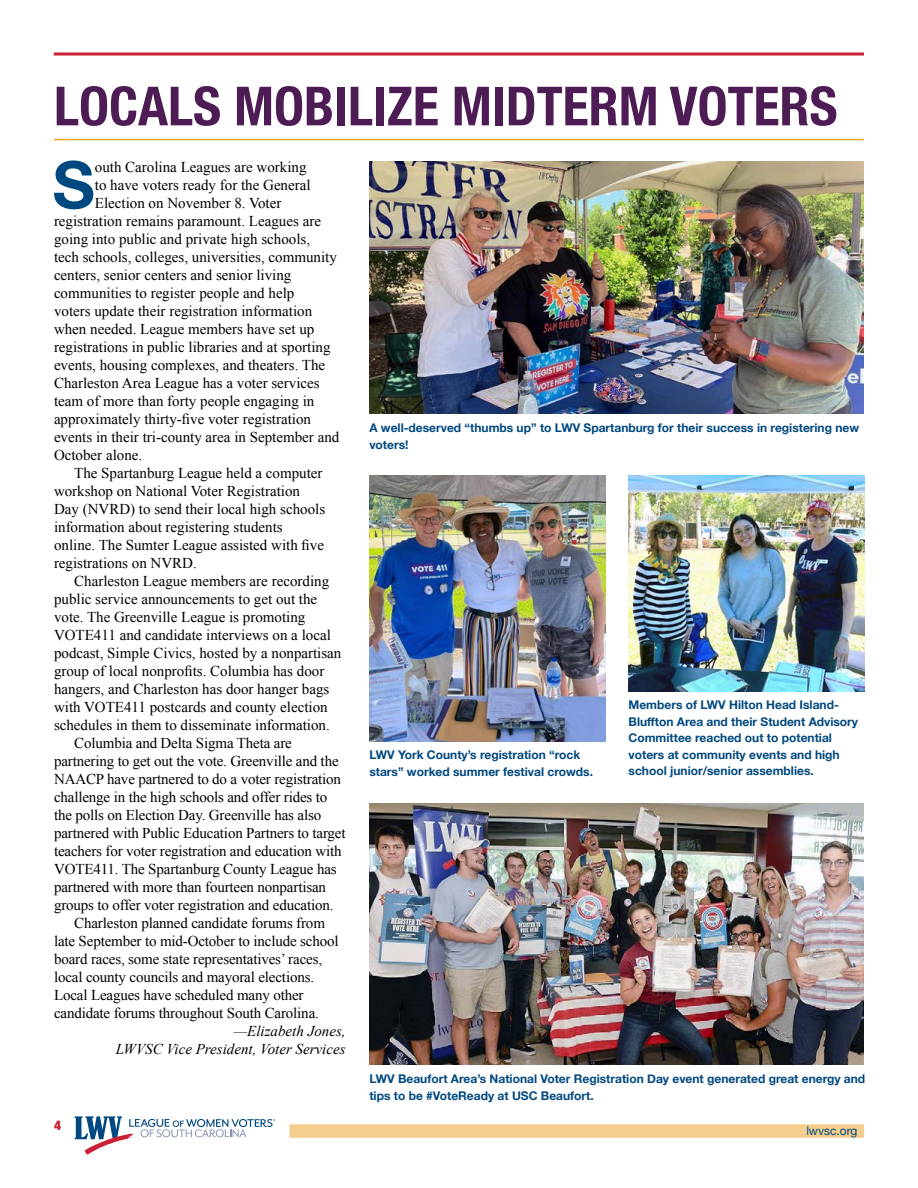
<style>
.page{position:relative;width:918px;height:1188px;background:#fff}
.page>*{position:absolute;margin:0;border:0;box-sizing:border-box;transform-origin:0 0}
.Leading_paragraph{font:700 65.4px "Helvetica Neue";color:#004880}
.t1{font:700 condensed 54px "Helvetica Neue";color:#4e1c54}
.Body_copy{font:15px/18px "Times New Roman";letter-spacing:-.01em;color:#000}
.Leading_paragraph-2{font:15px "Times New Roman";color:#000}
.Author{font:italic 15px/18px "Times New Roman";color:#000;text-align:right}
.t2{font:900 condensed 13.5px "Helvetica Neue";color:#cb1f36}
.t3{font:700 12px/16.5px "Helvetica Neue";color:#004880}
.t4{font:12px "Helvetica Neue";color:#004880}
</style>
<div class="page">
<svg style="left:54px;top:52px;width:810px;height:4px;background:#d75668"></svg>
<div style="left:289px;top:1124px;width:575px;height:14px;background:#f3ce8c"></div>
<svg style="left:75px;top:1116px;width:200px;height:39px"></svg>
<hr style="left:54px;top:139px;width:810px;height:1px;background:#e9a71e">
<img style="left:369px;top:162px;width:495px;height:252px">
<img style="left:369px;top:475px;width:237px;height:266px">
<img style="left:629px;top:475px;width:235px;height:216px">
<img style="left:369px;top:804px;width:495px;height:261px">
<p class="t1" style="left:54px;top:61px;width:785px">LOCALS MOBILIZE MIDTERM VOTERS</p>
<p class="Leading_paragraph" style="left:52px;top:134px;width:44px">S</p>
<p class="Leading_paragraph-2" style="left:95px;top:157px;width:213px">outh Carolina Leagues are working</p>
<p class="Leading_paragraph-2" style="left:95px;top:175px;width:217px">to have voters ready for the General</p>
<p class="Leading_paragraph-2" style="left:95px;top:193px;width:188px">Election on November 8. Voter</p>
<p class="Leading_paragraph-2" style="left:54px;top:211px;width:269px">registration remains paramount. Leagues are</p>
<p class="Leading_paragraph-2" style="left:54px;top:229px;width:258px">going into public and private high schools,</p>
<p class="Leading_paragraph-2" style="left:54px;top:247px;width:284px">tech schools, colleges, universities, community</p>
<p class="Leading_paragraph-2" style="left:54px;top:265px;width:239px">centers, senior centers and senior living</p>
<p class="Leading_paragraph-2" style="left:54px;top:283px;width:242px">communities to register people and help</p>
<p class="Leading_paragraph-2" style="left:54px;top:301px;width:260px">voters update their registration information</p>
<p class="Leading_paragraph-2" style="left:54px;top:319px;width:262px">when needed. League members have set up</p>
<p class="Leading_paragraph-2" style="left:54px;top:337px;width:278px">registrations in public libraries and at sporting</p>
<p class="Leading_paragraph-2" style="left:54px;top:355px;width:273px">events, housing complexes, and theaters. The</p>
<p class="Leading_paragraph-2" style="left:54px;top:373px;width:267px">Charleston Area League has a voter services</p>
<p class="Leading_paragraph-2" style="left:54px;top:391px;width:262px">team of more than forty people engaging in</p>
<p class="Leading_paragraph-2" style="left:54px;top:409px;width:259px">approximately thirty-five voter registration</p>
<p class="Leading_paragraph-2" style="left:54px;top:427px;width:287px">events in their tri-county area in September and</p>
<p class="Leading_paragraph-2" style="left:54px;top:445px;width:90px">October alone.</p>
<p class="Body_copy" style="left:54px;top:464px;width:273px;text-indent:20px">The Spartanburg League held a computer workshop on National Voter Registration Day (NVRD) to send their local high schools information about registering students online. The Sumter League assisted with five registrations on NVRD.</p>
<p class="Body_copy" style="left:54px;top:572px;width:289px;text-indent:20px">Charleston League members are recording public service announcements to get out the vote. The Greenville League is promoting VOTE411 and candidate interviews on a local podcast, Simple Civics, hosted by a nonpartisan group of local nonprofits. Columbia has door hangers, and Charleston has door hanger bags with VOTE411 postcards and county election schedules in them to disseminate information.</p>
<p class="Body_copy" style="left:54px;top:734px;width:293px;text-indent:20px">Columbia and Delta Sigma Theta are partnering to get out the vote. Greenville and the NAACP have partnered to do a voter registration challenge in the high schools and offer rides to the polls on Election Day. Greenville has also partnered with Public Education Partners to target teachers for voter registration and education with VOTE411. The Spartanburg County League has partnered with more than fourteen nonpartisan groups to offer voter registration and education.</p>
<p class="Body_copy" style="left:54px;top:914px;width:286px;text-indent:20px">Charleston planned candidate forums from late September to mid-October to include school board races, some state representatives’ races, local county councils and mayoral elections.<br>Local Leagues have scheduled many other candidate forums throughout South Carolina.</p>
<p class="Author" style="left:116px;top:1022px;width:231px">—Elizabeth Jones,<br>LWVSC Vice President, Voter Services</p>
<h4 class="t3" style="left:369px;top:420px;width:491px">A well-deserved “thumbs up” to LWV Spartanburg for their success in registering new voters!</h4>
<h4 class="t3" style="left:629px;top:697px;width:231px">Members of LWV Hilton Head Island-Bluffton Area and their Student Advisory Committee reached out to potential voters at community events and high school junior/senior assemblies.</h4>
<h4 class="t3" style="left:369px;top:747px;width:225px">LWV York County’s registration “rock stars” worked summer festival crowds.</h4>
<p class="t2" style="left:54px;top:1114px;width:9px">4</p>
<h4 class="t3" style="left:369px;top:1071px;width:497px">LWV Beaufort Area’s National Voter Registration Day event generated great energy and tips to be #VoteReady at USC Beaufort.</h4>
<p class="t4" style="left:806px;top:1122px;width:52px">lwvsc.org</p>
</div>
